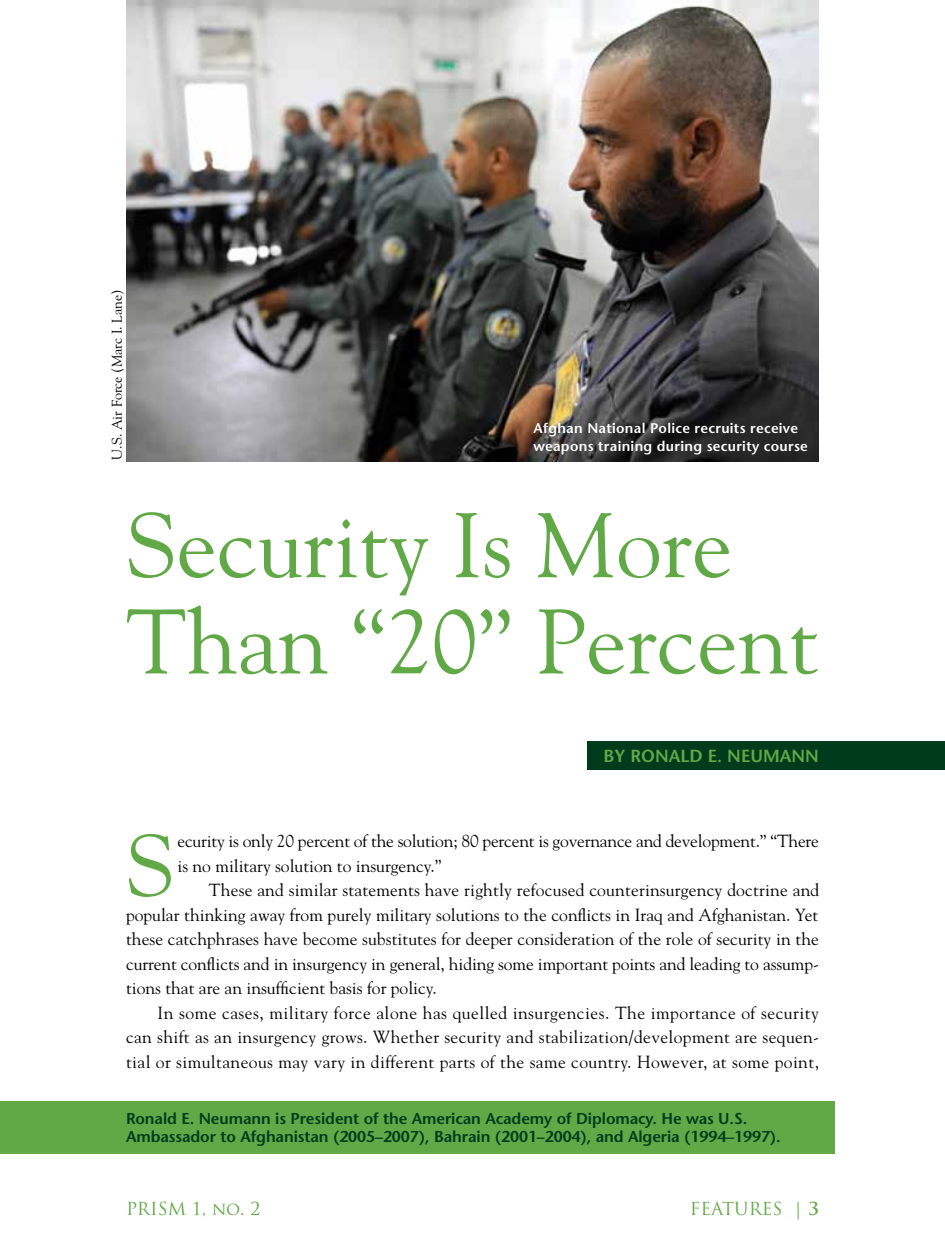
<style>
.page{position:relative;width:945px;height:1260px;background:#fff}
.page>*{position:absolute;margin:0;border:0;box-sizing:border-box;transform-origin:0 0}
.t1{font:91px/96.2px "Goudy Std";color:#61a846}
.t2{font:87.15px "Goudy Std";color:#61a846}
.t3{font:17.5px/24.5px "Goudy Std";color:#000;text-align:justify}
.t4{font:17.5px "Trajan Pro";color:#61a846}
.t5{font:600 17.5px "Stone Sans Std";color:#61a846}
.t6{font:600 15.75px/18.4px "Stone Sans Std";letter-spacing:-.005em;color:#003b1c}
.t7{font:600 14px/17.5px "Stone Sans Std";letter-spacing:.02em;color:#fff}
.t8{font:14px "Goudy Std";color:#000}
.s1{font-weight:700}
</style>
<div class="page">
<img style="left:126px;top:0;width:693px;height:461px">
<div style="left:0;top:1101px;width:835px;height:52px;background:#61a846"></div>
<div style="left:588px;top:741px;width:357px;height:29px;background:#003b1c"></div>
<p class="t8" style="left:108px;top:460px;width:172px;rotate:-90deg">U.S. Air Force (Marc I. Lane)</p>
<p class="t7" style="left:534px;top:420px;width:276px">Afghan National Police recruits receive weapons training during security course</p>
<h1 class="t1" style="left:126px;top:496px;width:694px">Security Is More<br>Than “20” Percent</h1>
<p class="t5" style="left:604px;top:745px;width:190px">By Ronald E. Neu mann</p>
<h2 class="t2" style="left:126px;top:812px;width:50px">S</h2>
<p class="t3" style="left:177px;top:828px;width:643px">ecurity is only 20 percent of the solution; 80 percent is governance and development.” “There is no military solution to insurgency.”</p>
<p class="t3" style="left:126px;top:877px;width:695px;text-indent:83px">These and similar statements have rightly refocused counterinsurgency doctrine and popular thinking away from purely military solutions to the conflicts in Iraq and Afghanistan. Yet these catchphrases have become substitutes for deeper consideration of the role of security in the current conflicts and in insurgency in general, hiding some important points and leading to assump&shy;tions that are an insufficient basis for policy.</p>
<p class="t3" style="left:126px;top:1000px;width:695px;text-indent:32px">In some cases, military force alone has quelled insurgencies. The importance of security can shift as an insurgency grows. Whether security and stabilization/development are sequen&shy;tial or simultaneous may vary in different parts of the same country. However, at some point,</p>
<p class="t6" style="left:126px;top:1109px;width:656px">Ronald E. Neumann is President of the American Academy of Diplomacy. He was U.S.<br>Ambassador to Afghanistan (2005–2007), Bahrain (2001–2004), and Algeria (1994–1997).</p>
<p class="t4" style="left:126px;top:1197px;width:136px">PRISM 1, NO. 2</p>
<p class="t4" style="left:690px;top:1197px;width:131px">FEATURES | <span class="s1">3</span></p>
</div>
